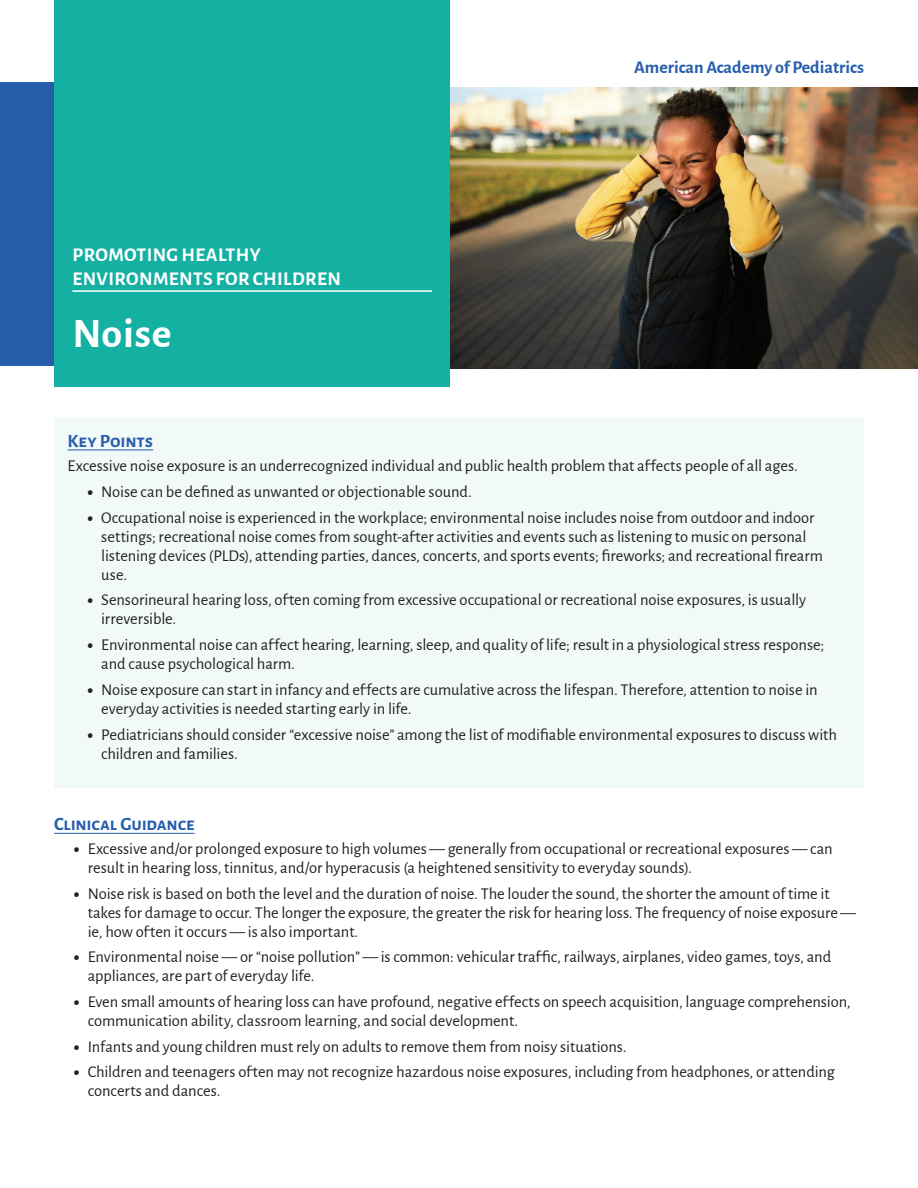
<style>
.page{position:relative;width:918px;height:1188px;background:#fff}
.page>*{position:absolute;margin:0;border:0;box-sizing:border-box;transform-origin:0 0}
.t1{font:700 42px "Alegreya Sans";letter-spacing:.02em;color:#fff}
.t2{font:700 19.5px/23.4px "Alegreya Sans";letter-spacing:.02em;color:#fff}
.t3{font:700 18.75px "Alegreya Sans";letter-spacing:-.005em;color:#275eac}
.t4{font:700 18px "Alegreya Sans";color:#275eac}
.t5{font:16.5px/18.9px "Alegreya Sans";letter-spacing:-.005em;color:#231f20}
.s1{font-weight:900}
</style>
<div class="page">
<img style="left:449px;top:87px;width:469px;height:282px">
<div style="left:54px;top:0;width:395px;height:387px;background:#14b1a3"></div>
<div style="left:0;top:82px;width:54px;height:284px;background:#275eac"></div>
<hr style="left:54px;top:833px;width:141px;height:1px;background:#275eac">
<div style="left:54px;top:418px;width:810px;height:370px;background:#f1f9f9"></div>
<hr style="left:68px;top:450px;width:85px;height:1px;background:#275eac">
<hr style="left:72px;top:290px;width:360px;height:2px;background:#fff">
<p class="t2" style="left:73px;top:242px;width:270px">PROMOTING HEALTHY<br>ENVIRONMENTS FOR CHILDREN</p>
<h1 class="t1" style="left:72px;top:302px;width:101px">Noise</h1>
<p class="t4" style="left:634px;top:54px;width:231px">American Academy of Pediatrics</p>
<p class="t3" style="left:68px;top:427px;width:87px">Key Points</p>
<p class="t5" style="left:68px;top:456px;width:732px">Excessive noise exposure is an underrecognized individual and public health problem that affects people of all ages.</p>
<p class="t5" style="left:88px;top:481px;width:386px"><span class="s1">•</span> Noise can be defined as unwanted or objectionable sound.</p>
<p class="t5" style="left:101px;top:507px;width:723px;text-indent:-13px"><span class="s1">•</span> Occupational noise is experienced in the workplace; environmental noise includes noise from outdoor and indoor settings; recreational noise comes from sought-after activities and events such as listening to music on personal listening devices (PLDs), attending parties, dances, concerts, and sports events; fireworks; and recreational firearm use.</p>
<p class="t5" style="left:101px;top:590px;width:706px;text-indent:-13px"><span class="s1">•</span> Sensorineural hearing loss, often coming from excessive occupational or recreational noise exposures, is usually irreversible.</p>
<p class="t5" style="left:101px;top:635px;width:725px;text-indent:-13px"><span class="s1">•</span> Environmental noise can affect hearing, learning, sleep, and quality of life; result in a physiological stress response; and cause psychological harm.</p>
<p class="t5" style="left:101px;top:679px;width:718px;text-indent:-13px"><span class="s1">•</span> Noise exposure can start in infancy and effects are cumulative across the lifespan. Therefore, attention to noise in everyday activities is needed starting early in life.</p>
<p class="t5" style="left:101px;top:724px;width:737px;text-indent:-13px"><span class="s1">•</span> Pediatricians should consider “excessive noise” among the list of modifiable environmental exposures to discuss with children and families.</p>
<p class="t3" style="left:54px;top:811px;width:142px">Clinical Guidance</p>
<p class="t5" style="left:88px;top:838px;width:747px;text-indent:-13px"><span class="s1">•</span> Excessive and/or prolonged exposure to high volumes — generally from occupational or recreational exposures — can result in hearing loss, tinnitus, and/or hyperacusis (a heightened sensitivity to everyday sounds).</p>
<p class="t5" style="left:88px;top:883px;width:770px;text-indent:-13px"><span class="s1">•</span> Noise risk is based on both the level and the duration of noise. The louder the sound, the shorter the amount of time it takes for damage to occur. The longer the exposure, the greater the risk for hearing loss. The frequency of noise exposure — ie, how often it occurs — is also important.</p>
<p class="t5" style="left:88px;top:947px;width:745px;text-indent:-13px"><span class="s1">•</span> Environmental noise — or “noise pollution” — is common: vehicular traffic, railways, airplanes, video games, toys, and appliances, are part of everyday life.</p>
<p class="t5" style="left:88px;top:991px;width:764px;text-indent:-13px"><span class="s1">•</span> Even small amounts of hearing loss can have profound, negative effects on speech acquisition, language comprehension, communication ability, classroom learning, and social development.</p>
<p class="t5" style="left:74px;top:1036px;width:554px"><span class="s1">•</span> Infants and young children must rely on adults to remove them from noisy situations.</p>
<p class="t5" style="left:88px;top:1062px;width:749px;text-indent:-13px"><span class="s1">•</span> Children and teenagers often may not recognize hazardous noise exposures, including from headphones, or attending concerts and dances.</p>
</div>
